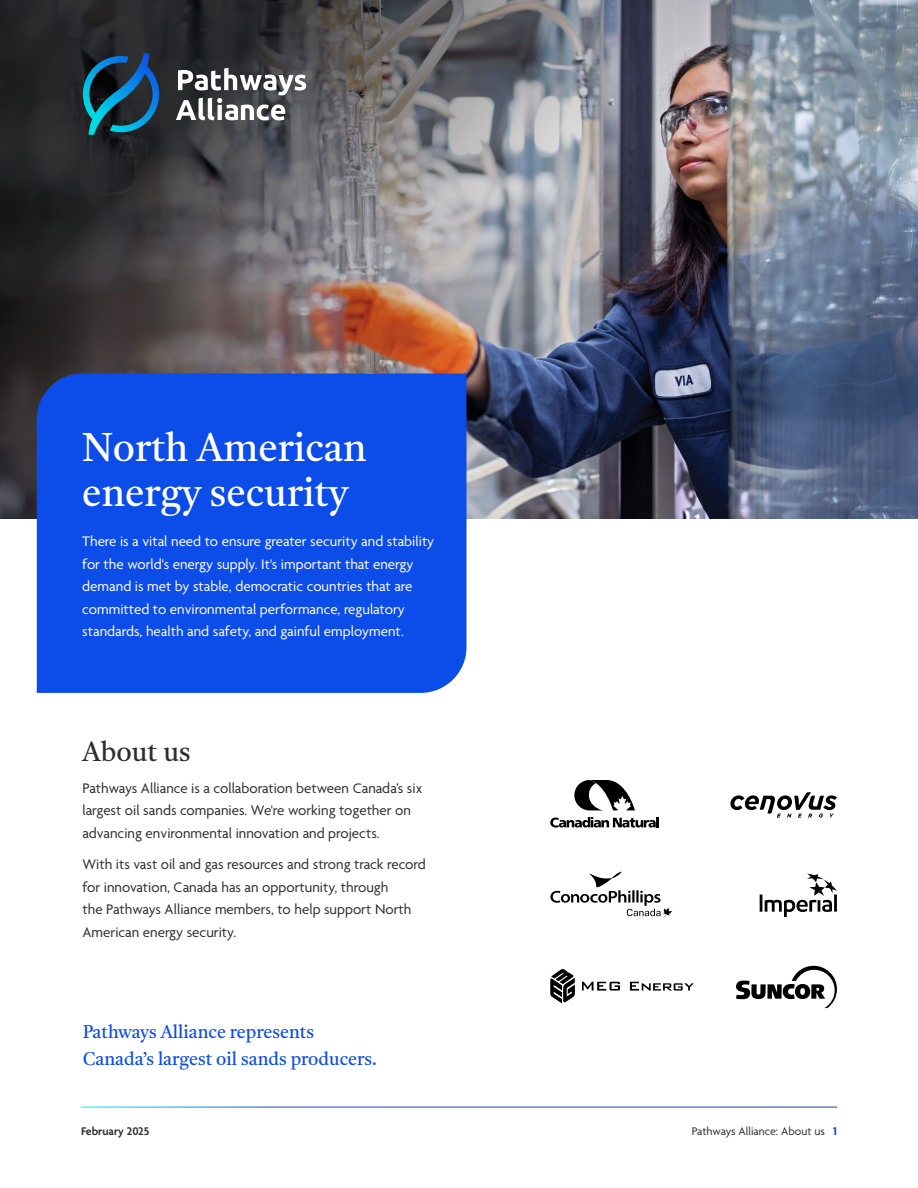
<style>
.page{position:relative;width:918px;height:1188px;background:#fff}
.page>*{position:absolute;margin:0;border:0;box-sizing:border-box;transform-origin:0 0}
.t1{font:39px/45px "Tiro Tamil";color:#fff}
.t2{font:27px "Tiro Tamil";color:#2e2e2f}
.t3{font:18px/27px "Tiro Tamil";color:#0c4ce9}
.t4{font:15px/22.5px "Agenda";color:#2e2e2f}
.t5{font:15px/22.5px "Agenda";color:#fff}
.t6{font:12px "Agenda";color:#2e2e2f}
.t7{font:600 12px "Agenda";color:#2e2e2f}
.s1{font-weight:700;color:#0c4ce9}
</style>
<div class="page">
<img style="left:0;top:0;width:918px;height:518px">
<div style="left:36px;top:373px;width:431px;height:320px;background:#0c4ce9"></div>
<svg style="left:83px;top:53px;width:76px;height:82px;background:#164861"></svg>
<svg style="left:176px;top:68px;width:130px;height:52px"></svg>
<svg style="left:736px;top:966px;width:101px;height:42px"></svg>
<svg style="left:550px;top:969px;width:25px;height:35px"></svg>
<svg style="left:582px;top:982px;width:38px;height:9px"></svg>
<svg style="left:630px;top:982px;width:64px;height:9px"></svg>
<svg style="left:760px;top:874px;width:77px;height:43px"></svg>
<svg style="left:730px;top:792px;width:107px;height:26px"></svg>
<svg style="left:550px;top:817px;width:109px;height:11px"></svg>
<svg style="left:574px;top:780px;width:61px;height:30px"></svg>
<svg style="left:550px;top:872px;width:122px;height:46px"></svg>
<h1 class="t1" style="left:82px;top:426px;width:286px">North American energy security</h1>
<p class="t5" style="left:82px;top:531px;width:354px">There is a vital need to ensure greater security and stability for the world's energy supply. It's important that energy demand is met by stable, democratic countries that are committed to environmental performance, regulatory standards, health and safety, and gainful employment.</p>
<h2 class="t2" style="left:82px;top:732px;width:110px">About us</h2>
<p class="t4" style="left:82px;top:777px;width:341px">Pathways Alliance is a collaboration between Canada’s six largest oil sands companies. We're working together on advancing environmental innovation and projects.</p>
<p class="t4" style="left:82px;top:854px;width:345px">With its vast oil and gas resources and strong track record for innovation, Canada has an opportunity, through<br>the Pathways Alliance members, to help support North American energy security.</p>
<p class="t3" style="left:82px;top:1018px;width:296px">Pathways Alliance represents<br>Canada’s largest oil sands producers.</p>
<p class="t7" style="left:81px;top:1125px;width:70px">February 2025</p>
<p class="t6" style="left:692px;top:1125px;width:147px">Pathways Alliance: About us <span class="s1">1</span></p>
</div>
